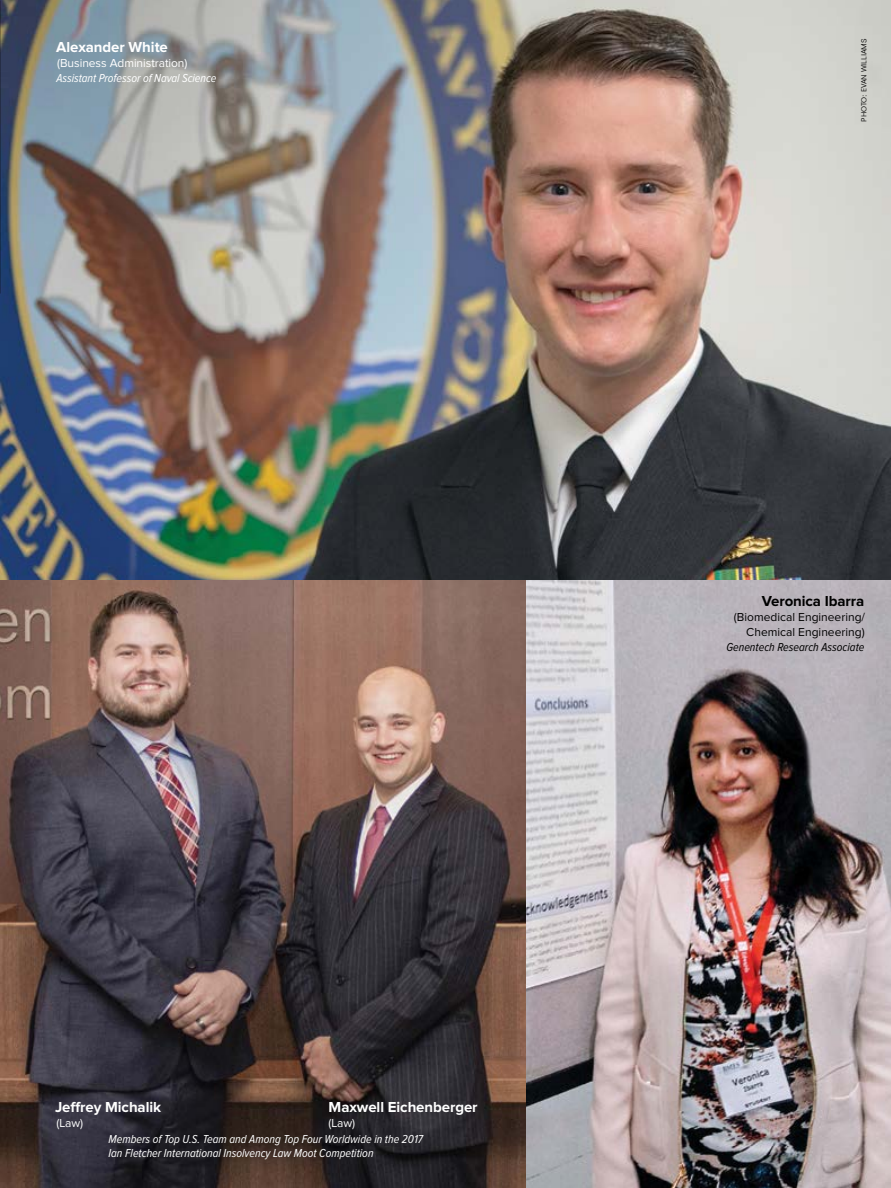
<style>
.page{position:relative;width:891px;height:1188px;background:#fff}
.page>*{position:absolute;margin:0;border:0;box-sizing:border-box;transform-origin:0 0}
.t1{font:700 15px "Proxima Nova";letter-spacing:-.005em;color:#fff}
.t2{font:700 15px "Proxima Nova";letter-spacing:-.005em;color:#000}
.t3{font:italic 12px/13.5px "Proxima Nova Cond";color:#fff}
.t4{font:12px/15px "Proxima Nova";color:#000;text-align:right}
.t5{font:12px "Proxima Nova";letter-spacing:-.005em;color:#fff}
.t6{font:italic 12px "Proxima Nova Cond";color:#000}
.t7{font:7.5px "Neuzeit Office";letter-spacing:-.01em;color:#000}
</style>
<div class="page">
<img style="left:0;top:0;width:891px;height:1188px">
<p class="t1" style="left:56px;top:40px;width:113px">Alexander White</p>
<p class="t5" style="left:57px;top:58px;width:132px">(Business Administration)</p>
<p class="t3" style="left:57px;top:72px;width:161px">Assistant Professor of Naval Science</p>
<p class="t1" style="left:55px;top:1100px;width:108px">Jeffrey Michalik</p>
<p class="t5" style="left:57px;top:1117px;width:28px">(Law)</p>
<p class="t1" style="left:329px;top:1100px;width:151px">Maxwell Eichenberger</p>
<p class="t5" style="left:329px;top:1117px;width:28px">(Law)</p>
<p class="t3" style="left:109px;top:1133px;width:316px">Members of Top U.S. Team and Among Top Four Worldwide in the 2017<br>Ian Fletcher International Insolvency Law Moot Competition</p>
<p class="t7" style="left:860px;top:122px;width:85px;rotate:-90deg">PHOTO: EVAN WILLIAMS</p>
<p class="t2" style="left:762px;top:594px;width:104px">Veronica Ibarra</p>
<p class="t4" style="left:734px;top:610px;width:133px">(Biomedical Engineering/<br>Chemical Engineering)</p>
<p class="t6" style="left:726px;top:641px;width:140px">Genentech Research Associate</p>
</div>
